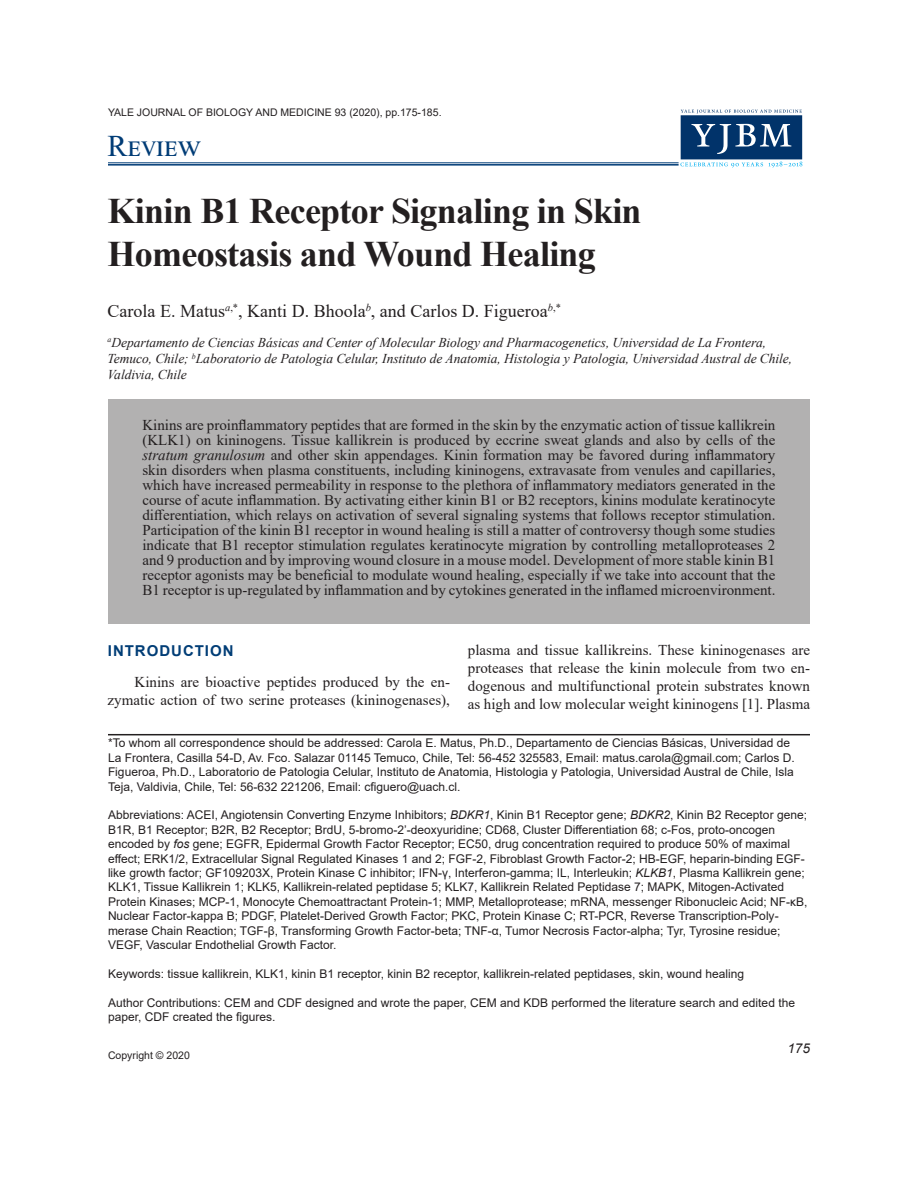
<style>
.page{position:relative;width:918px;height:1188px;background:#fff}
.page>*{position:absolute;margin:0;border:0;box-sizing:border-box;transform-origin:0 0}
.t1{font:700 36px/43.2px "Times New Roman";letter-spacing:-.02em;color:#231f20}
.t2{font:30px "Times New Roman";color:#013c76}
.t3{font:18px "Times New Roman";color:#231f20}
.t4{font:15px/15px "Times New Roman";color:#231f20;text-align:justify}
.t5{font:700 15px "Arial";letter-spacing:.065em;color:#003d76}
.t6{font:italic 13.5px/16.2px "Times New Roman";letter-spacing:-.005em;color:#231f20}
.t7{font:italic 13.5px "Arial";color:#231f20}
.t8{font:12px/14.4px "Arial";color:#231f20}
.t9{font:10.5px "Arial";color:#231f20}
.s1{font-style:italic}
</style>
<div class="page">
<svg style="left:680px;top:110px;width:122px;height:58px"></svg>
<hr style="left:108px;top:163px;width:571px;height:1px;background:#013c76">
<hr style="left:108px;top:164px;width:571px;height:2px;background:#013c76">
<div style="left:108px;top:400px;width:702px;height:224px;background:#b2b1b1"></div>
<hr style="left:108px;top:734px;width:702px;height:1px;background:#231f20">
<p class="t9" style="left:108px;top:105px;width:335px">YALE JOURNAL OF BIOLOGY AND MEDICINE 93 (2020), pp.175-185.</p>
<h2 class="t2" style="left:108px;top:124px;width:95px">Review</h2>
<h1 class="t1" style="left:108px;top:188px;width:536px">Kinin B1 Receptor Signaling in Skin<br>Homeostasis and Wound Healing</h1>
<h3 class="t3" style="left:108px;top:298px;width:455px">Carola E. Matus<sup>a</sup><sup>,*</sup>, Kanti D. Bhoola<sup>b</sup>, and Carlos D. Figueroa<sup>b</sup><sup>,*</sup></h3>
<p class="t6" style="left:108px;top:334px;width:686px"><sup>a</sup>Departamento de Ciencias Básicas and Center of Molecular Biology and Pharmacogenetics, Universidad de La Frontera,<br>Temuco, Chile; <sup>b</sup>Laboratorio de Patologia Celular, Instituto de Anatomia, Histologia y Patologia, Universidad Austral de Chile,<br>Valdivia, Chile</p>
<p class="t4" style="left:142px;top:417px;width:635px">Kinins are proinflammatory peptides that are formed in the skin by the enzymatic action of tissue kallikrein (KLK1) on kininogens. Tissue kallikrein is produced by eccrine sweat glands and also by cells of the <span class="s1">stratum granulosum</span> and other skin appendages. Kinin formation may be favored during inflammatory skin disorders when plasma constituents, including kininogens, extravasate from venules and capillaries, which have increased permeability in response to the plethora of inflammatory mediators generated in the course of acute inflammation. By activating either kinin B1 or B2 receptors, kinins modulate keratinocyte differentiation, which relays on activation of several signaling systems that follows receptor stimulation.<br>Participation of the kinin B1 receptor in wound healing is still a matter of controversy though some studies indicate that B1 receptor stimulation regulates keratinocyte migration by controlling metalloproteases 2 and 9 production and by improving wound closure in a mouse model. Development of more stable kinin B1 receptor agonists may be beneficial to modulate wound healing, especially if we take into account that the B1 receptor is up-regulated by inflammation and by cytokines generated in the inflamed microenvironment.</p>
<p class="t5" style="left:108px;top:640px;width:127px">INTRODUCTION</p>
<p class="t4" style="left:108px;top:673px;width:344px;line-height:18px;text-align:right">Kinins are bioactive peptides produced by the en&shy;zymatic action of two serine proteases (kininogenases),</p>
<p class="t4" style="left:468px;top:641px;width:344px;line-height:18px">plasma and tissue kallikreins. These kininogenases are proteases that release the kinin molecule from two en&shy;dogenous and multifunctional protein substrates known as high and low molecular weight kininogens [1]. Plasma</p>
<p class="t8" style="left:108px;top:736px;width:688px">*To whom all correspondence should be addressed: Carola E. Matus, Ph.D., Departamento de Ciencias Básicas, Universidad de La Frontera, Casilla 54-D, Av. Fco. Salazar 01145 Temuco, Chile, Tel: 56-452 325583, Email: matus.carola@gmail.com; Carlos D.<br>Figueroa, Ph.D., Laboratorio de Patologia Celular, Instituto de Anatomia, Histologia y Patologia, Universidad Austral de Chile, Isla Teja, Valdivia, Chile, Tel: 56-632 221206, Email: cfiguero@uach.cl.</p>
<p class="t8" style="left:108px;top:808px;width:701px">Abbreviations: ACEI, Angiotensin Converting Enzyme Inhibitors; <span class="s1">BDKR1</span>, Kinin B1 Receptor gene; <span class="s1">BDKR2</span>, Kinin B2 Receptor gene; B1R, B1 Receptor; B2R, B2 Receptor; BrdU, 5-bromo-2’-deoxyuridine; CD68, Cluster Differentiation 68; c-Fos, proto-oncogen encoded by <span class="s1">fos</span> gene; EGFR, Epidermal Growth Factor Receptor; EC50, drug concentration required to produce 50% of maximal effect; ERK1/2, Extracellular Signal Regulated Kinases 1 and 2; FGF-2, Fibroblast Growth Factor-2; HB-EGF, heparin-binding EGF&shy;like growth factor; GF109203X, Protein Kinase C inhibitor; IFN-γ, Interferon-gamma; IL, Interleukin; <span class="s1">KLKB1</span>, Plasma Kallikrein gene; KLK1, Tissue Kallikrein 1; KLK5, Kallikrein-related peptidase 5; KLK7, Kallikrein Related Peptidase 7; MAPK, Mitogen-Activated Protein Kinases; MCP-1, Monocyte Chemoattractant Protein-1; MMP, Metalloprotease; mRNA, messenger Ribonucleic Acid; NF-κB, Nuclear Factor-kappa B; PDGF, Platelet-Derived Growth Factor; PKC, Protein Kinase C; RT-PCR, Reverse Transcription-Poly&shy;merase Chain Reaction; TGF-β, Transforming Growth Factor-beta; TNF-α, Tumor Necrosis Factor-alpha; Tyr, Tyrosine residue; VEGF, Vascular Endothelial Growth Factor.</p>
<p class="t8" style="left:108px;top:966px;width:638px">Keywords: tissue kallikrein, KLK1, kinin B1 receptor, kinin B2 receptor, kallikrein-related peptidases, skin, wound healing</p>
<p class="t8" style="left:108px;top:995px;width:689px">Author Contributions: CEM and CDF designed and wrote the paper, CEM and KDB performed the literature search and edited the paper, CDF created the figures.</p>
<p class="t9" style="left:108px;top:1048px;width:83px">Copyright © 2020</p>
<p class="t7" style="left:787px;top:1040px;width:24px">175</p>
</div>
